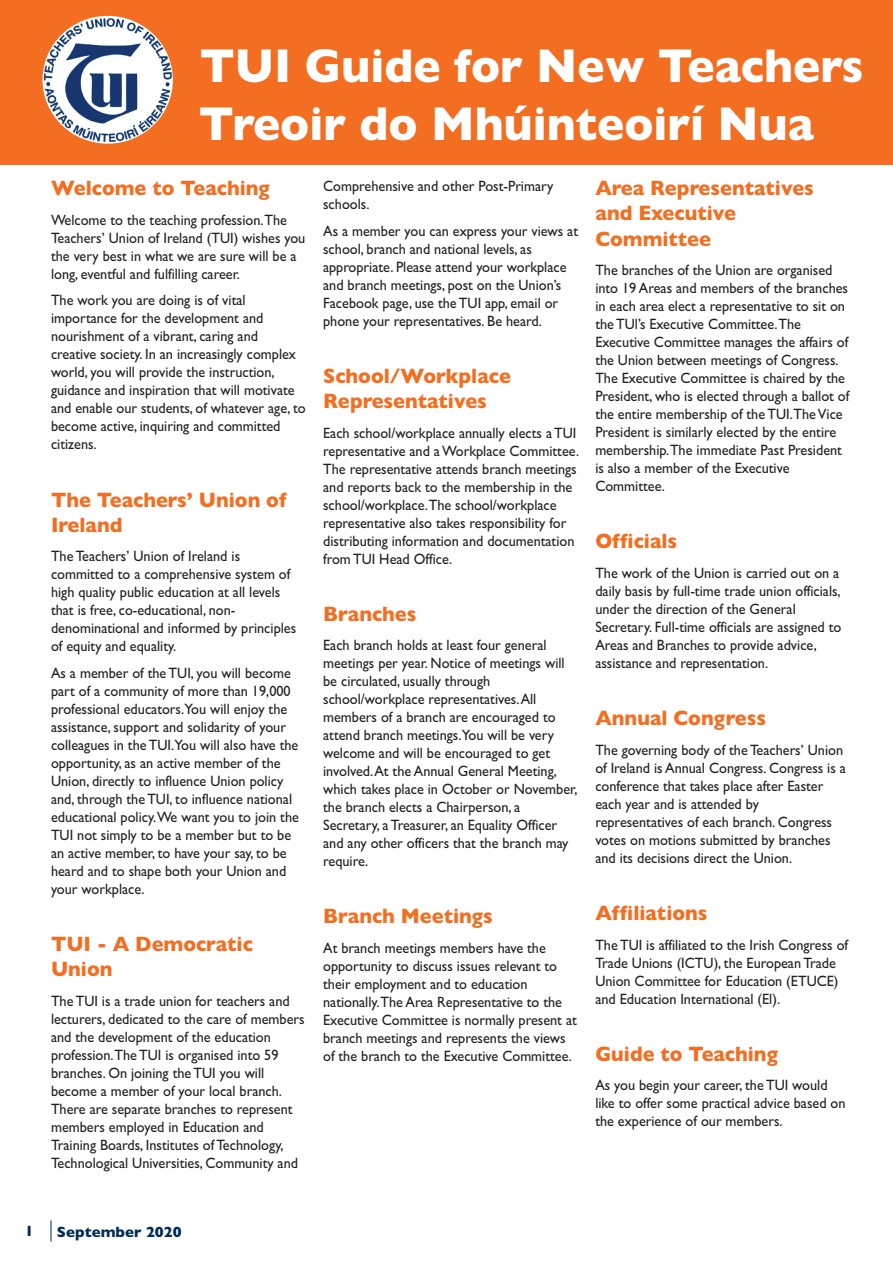
<style>
.page{position:relative;width:893px;height:1263px;background:#fff}
.page>*{position:absolute;margin:0;border:0;box-sizing:border-box;transform-origin:0 0}
.t1{font:700 48px/57.6px "Gill Sans";color:#fff;scale:.95 1}
.t2{font:700 21px/25.2px "Gill Sans";color:#f36e21;scale:.95 1}
.t3{font:15px/18px "Gill Sans";color:#231f20;scale:.95 1}
.t4{font:700 15px "Gill Sans";color:#002c55}
</style>
<div class="page">
<svg style="left:51px;top:1220px;width:1px;height:22px"></svg>
<div style="left:0;top:0;width:892px;height:165px;background:#f36e21"></div>
<img style="left:43px;top:16px;width:130px;height:128px;border-radius:50%">
<h1 class="t1" style="left:199px;top:37px;width:701px">TUI Guide for New Teachers<br>Treoir do Mhúinteoirí Nua</h1>
<h2 class="t2" style="left:51px;top:175px;width:232px">Welcome to Teaching</h2>
<p class="t3" style="left:51px;top:211px;width:269px">Welcome to the teaching profession.The Teachers’ Union of Ireland (TUI) wishes you the very best in what we are sure will be a long, eventful and fulfilling career.</p>
<p class="t3" style="left:51px;top:291px;width:270px">The work you are doing is of vital importance for the development and nourishment of a vibrant, caring and creative society. In an increasingly complex world, you will provide the instruction, guidance and inspiration that will motivate and enable our students, of whatever age, to become active, inquiring and committed citizens.</p>
<h2 class="t2" style="left:51px;top:487px;width:249px">The Teachers’ Union of<br>Ireland</h2>
<p class="t3" style="left:51px;top:547px;width:260px">The Teachers’ Union of Ireland is committed to a comprehensive system of high quality public education at all levels that is free, co-educational, non&shy;denominational and informed by principles of equity and equality.</p>
<p class="t3" style="left:51px;top:664px;width:262px">As a member of the TUI, you will become part of a community of more than 19,000 professional educators.You will enjoy the assistance, support and solidarity of your colleagues in the TUI.You will also have the opportunity, as an active member of the Union, directly to influence Union policy and, through the TUI, to influence national educational policy.We want you to join the TUI not simply to be a member but to be an active member, to have your say, to be heard and to shape both your Union and your workplace.</p>
<h2 class="t2" style="left:51px;top:931px;width:214px">TUI - A Democratic<br>Union</h2>
<p class="t3" style="left:51px;top:992px;width:268px">The TUI is a trade union for teachers and lecturers, dedicated to the care of members and the development of the education profession.The TUI is organised into 59 branches. On joining the TUI you will become a member of your local branch.<br>There are separate branches to represent members employed in Education and Training Boards, Institutes of Technology, Technological Universities, Community and</p>
<p class="t3" style="left:323px;top:177px;width:244px">Comprehensive and other Post-Primary schools.</p>
<p class="t3" style="left:323px;top:222px;width:270px">As a member you can express your views at school, branch and national levels, as appropriate. Please attend your workplace and branch meetings, post on the Union’s Facebook page, use the TUI app, email or phone your representatives. Be heard.</p>
<h2 class="t2" style="left:323px;top:363px;width:199px">School/Workplace<br>Representatives</h2>
<p class="t3" style="left:323px;top:423px;width:271px">Each school/workplace annually elects a TUI representative and aWorkplace Committee.<br>The representative attends branch meetings and reports back to the membership in the school/workplace.The school/workplace representative also takes responsibility for distributing information and documentation fromTUI Head Office.</p>
<h2 class="t2" style="left:323px;top:601px;width:100px">Branches</h2>
<p class="t3" style="left:323px;top:636px;width:269px">Each branch holds at least four general meetings per year. Notice of meetings will be circulated, usually through school/workplace representatives.All members of a branch are encouraged to attend branch meetings.You will be very welcome and will be encouraged to get involved.At the Annual General Meeting, which takes place in October or November, the branch elects a Chairperson, a Secretary, a Treasurer, an Equality Officer and any other officers that the branch may require.</p>
<h2 class="t2" style="left:323px;top:904px;width:180px">Branch Meetings</h2>
<p class="t3" style="left:323px;top:939px;width:268px">At branch meetings members have the opportunity to discuss issues relevant to their employment and to education nationally.The Area Representative to the Executive Committee is normally present at branch meetings and represents the views of the branch to the Executive Committee.</p>
<h2 class="t2" style="left:595px;top:175px;width:232px">Area Representatives and Executive<br>Committee</h2>
<p class="t3" style="left:595px;top:261px;width:269px">The branches of the Union are organised into 19 Areas and members of the branches in each area elect a representative to sit on the TUl’s Executive Committee.The Executive Committee manages the affairs of the Union between meetings of Congress.<br>The Executive Committee is chaired by the President, who is elected through a ballot of the entire membership of the TUI.TheVice President is similarly elected by the entire membership.The immediate Past President is also a member of the Executive Committee.</p>
<h2 class="t2" style="left:595px;top:529px;width:88px">Officials</h2>
<p class="t3" style="left:595px;top:564px;width:261px">The work of the Union is carried out on a daily basis by full-time trade union officials, under the direction of the General Secretary. Full-time officials are assigned to Areas and Branches to provide advice, assistance and representation.</p>
<h2 class="t2" style="left:595px;top:705px;width:181px">Annual Congress</h2>
<p class="t3" style="left:595px;top:741px;width:265px">The governing body of the Teachers’ Union of Ireland is Annual Congress. Congress is a conference that takes place after Easter each year and is attended by representatives of each branch. Congress votes on motions submitted by branches and its decisions direct the Union.</p>
<h2 class="t2" style="left:595px;top:900px;width:120px">Affiliations</h2>
<p class="t3" style="left:595px;top:935px;width:268px">The TUI is affiliated to the Irish Congress of Trade Unions (ICTU), the European Trade Union Committee for Education (ETUCE) and Education International (El).</p>
<h2 class="t2" style="left:595px;top:1041px;width:194px">Guide to Teaching</h2>
<p class="t3" style="left:595px;top:1076px;width:265px">As you begin your career, the TUI would like to offer some practical advice based on the experience of our members.</p>
<p class="t4" style="left:25px;top:1222px;width:10px">1</p>
<p class="t4" style="left:57px;top:1223px;width:126px">September 2020</p>
</div>
